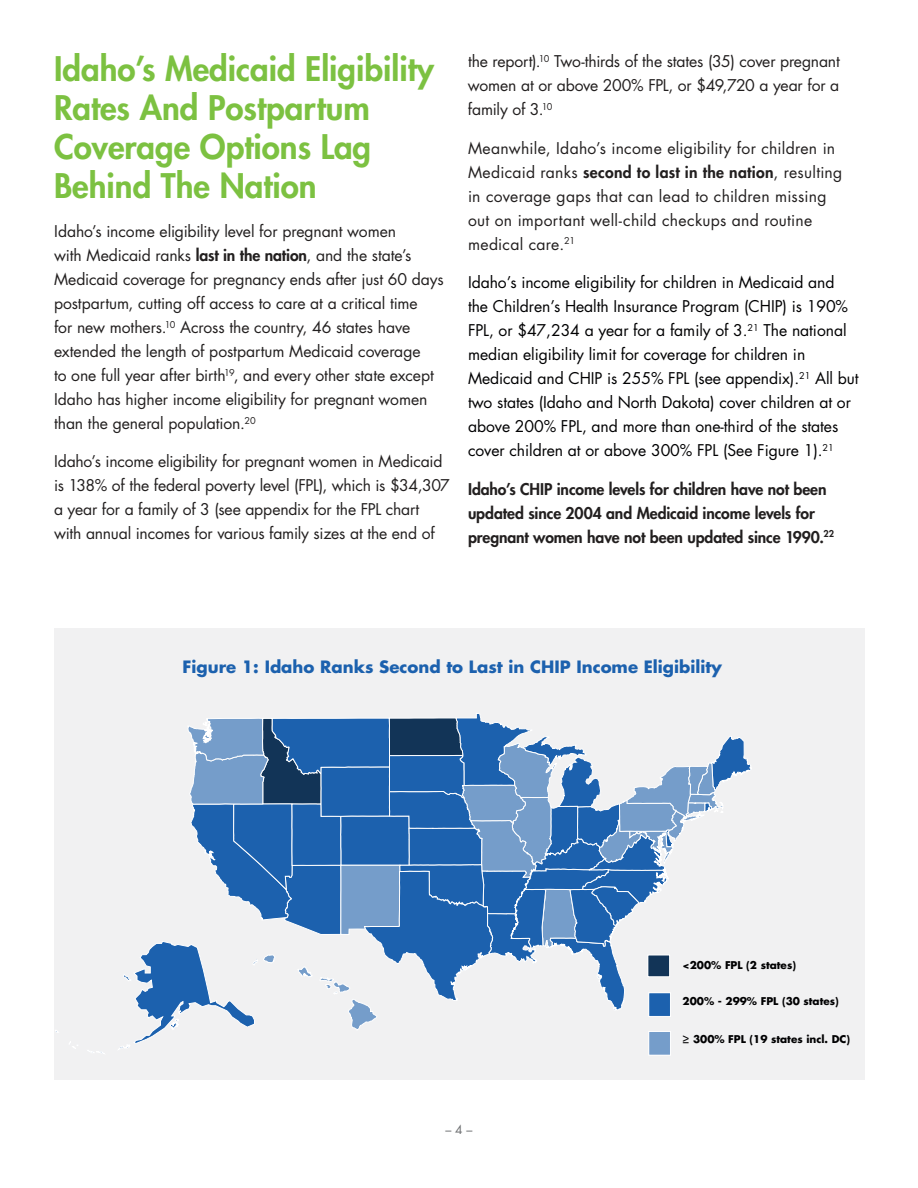
<style>
.page{position:relative;width:918px;height:1188px;background:#fff}
.page>*{position:absolute;margin:0;border:0;box-sizing:border-box;transform-origin:0 0}
.t1{font:800 33px/39px "Futura Std";color:#7cc141}
.t2{font:700 16.5px "Futura Std";color:#1c61ae}
.t3{font:15.75px/24px "Futura Std";letter-spacing:-.005em;color:#221f1f}
.t4{font:15.75px/24px "Futura Std";letter-spacing:-.005em;color:#010102}
.t5{font:15.75px/24px "Futura Std";letter-spacing:.015em;color:#221f1f}
.t6{font:800 15.75px/24px "Futura Std";letter-spacing:-.005em;color:#221f1f}
.t7{font:12px "Futura Std";color:#6c6e70}
.t8{font:700 10.5px "Futura Std";color:#010102}
.s1{font-weight:800}
</style>
<div class="page">
<div style="left:54px;top:629px;width:810px;height:451px;background:#f1f1f2"></div>
<svg style="left:87px;top:1050px;width:18px;height:4px"></svg>
<svg style="left:118px;top:713px;width:634px;height:337px"></svg>
<div style="left:648px;top:955px;width:22px;height:22px;background:#123457"></div>
<div style="left:648px;top:955px;width:22px;height:22px;border:1px solid #fff"></div>
<div style="left:649px;top:993px;width:21px;height:23px;background:#1c61ae"></div>
<div style="left:649px;top:993px;width:22px;height:24px;border:1px solid #fff"></div>
<div style="left:649px;top:1031px;width:21px;height:24px;background:#759dca"></div>
<div style="left:649px;top:1031px;width:22px;height:24px;border:1px solid #fff"></div>
<h1 class="t1" style="left:54px;top:52px;width:381px">Idaho’s Medicaid Eligibility<br>Rates And Postpartum<br>Coverage Options Lag<br>Behind The Nation</h1>
<p class="t3" style="left:54px;top:220px;width:391px">Idaho’s income eligibility level for pregnant women<br>with Medicaid ranks <span class="s1">last in the nation</span>, and the state’s Medicaid coverage for pregnancy ends after just 60 days postpartum, cutting off access to care at a critical time<br>for new mothers.<sup>10</sup> Across the country, 46 states have extended the length of postpartum Medicaid coverage<br>to one full year after birth<sup>19</sup>, and every other state except Idaho has higher income eligibility for pregnant women than the general population.<sup>20</sup></p>
<p class="t3" style="left:54px;top:451px;width:397px">Idaho’s income eligibility for pregnant women in Medicaid is 138% of the federal poverty level (FPL), which is $34,307 a year for a family of 3 (see appendix for the FPL chart with annual incomes for various family sizes at the end of</p>
<p class="t3" style="left:468px;top:50px;width:373px;text-align:justify">the report).<sup>10</sup> Two-thirds of the states (35) cover pregnant women at or above 200% FPL, or $49,720 a year for a family of 3.<sup>10</sup></p>
<p class="t5" style="left:468px;top:137px;width:376px">Meanwhile, Idaho’s income eligibility for children in Medicaid ranks <span class="s1">second to last in the nation</span>, resulting in coverage gaps that can lead to children missing out on important well-child checkups and routine medical care.<sup>21</sup></p>
<p class="t4" style="left:468px;top:271px;width:392px">Idaho’s income eligibility for children in Medicaid and the Children’s Health Insurance Program (CHIP) is 190% FPL, or $47,234 a year for a family of 3.<sup>21</sup> The national median eligibility limit for coverage for children in Medicaid and CHIP is 255% FPL (see appendix).<sup>21</sup> All but two states (Idaho and North Dakota) cover children at or above 200% FPL, and more than one-third of the states cover children at or above 300% FPL (See Figure 1).<sup>21</sup></p>
<p class="t6" style="left:468px;top:478px;width:368px">Idaho’s CHIP income levels for children have not been updated since 2004 and Medicaid income levels for pregnant women have not been updated since 1990.<sup>22</sup></p>
<p class="t2" style="left:183px;top:659px;width:541px">Figure 1: Idaho Ranks Second to Last in CHIP Income Eligibility</p>
<p class="t7" style="left:446px;top:1124px;width:28px">– 4 –</p>
<p class="t8" style="left:683px;top:960px;width:115px">&lt;200% FPL (2 states)</p>
<p class="t8" style="left:683px;top:996px;width:158px">200% - 299% FPL (30 states)</p>
<p class="t8" style="left:683px;top:1035px;width:169px">≥ 300% FPL (19 states incl. DC)</p>
</div>
